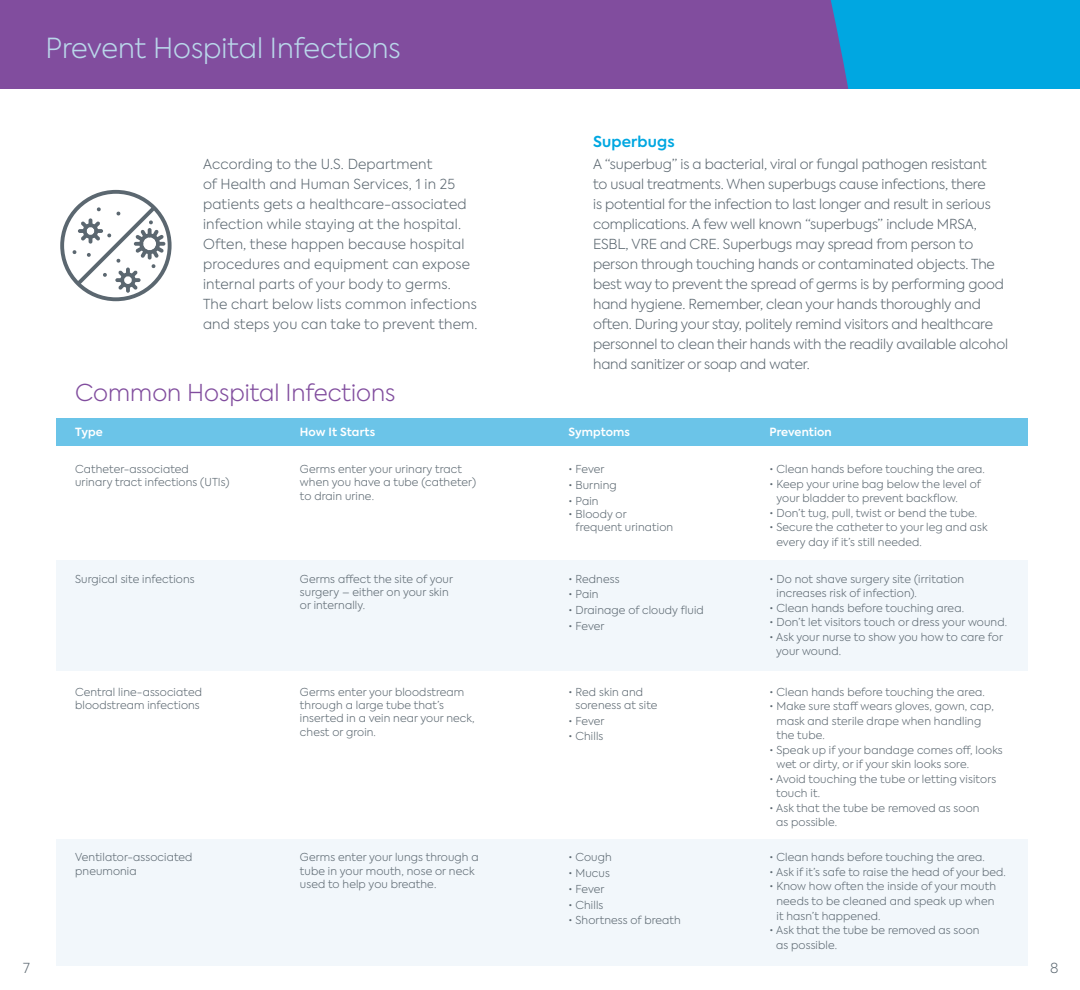
<style>
.page{position:relative;width:1080px;height:990px;background:#fff}
.page>*{position:absolute;margin:0;border:0;box-sizing:border-box;transform-origin:0 0}
.t1{font:300 27.5px "Axiforma";color:#b9d7ea}
.t2{font:300 23.12px "Axiforma";color:#814d9e}
.t3{font:600 15px "Axiforma";letter-spacing:.01em;color:#00a7e1}
.t4{font:300 13.75px/20px "Axiforma";letter-spacing:-.01em;color:#5b6770}
.t5{font:300 13.75px/20px "Axiforma";letter-spacing:.01em;color:#5b6770}
.t6{font:600 11.25px "Axiforma";letter-spacing:.01em;color:#fff}
.t7{font:300 10.88px/13.4px "Axiforma";letter-spacing:.01em;color:#5b6770}
</style>
<div class="page">
<div style="left:895px;top:0;width:185px;height:88px;background:#00a7e1"></div>
<div style="left:0;top:0;width:895px;height:88px;background:#814d9e"></div>
<div style="left:57px;top:839px;width:971px;height:126px;background:#f2f7fb"></div>
<div style="left:57px;top:560px;width:971px;height:111px;background:#f2f7fb"></div>
<div style="left:57px;top:418px;width:971px;height:28px;background:#6bc4e8"></div>
<svg style="left:60px;top:190px;width:112px;height:111px"></svg>
<h1 class="t1" style="left:46px;top:30px;width:357px">Prevent Hospital Infections</h1>
<p class="t5" style="left:203px;top:154px;width:276px">According to the U.S. Department<br>of Health and Human Services, 1 in 25 patients gets a healthcare-associated infection while staying at the hospital.<br>Often, these happen because hospital procedures and equipment can expose internal parts of your body to germs.<br>The chart below lists common infections and steps you can take to prevent them.</p>
<h2 class="t2" style="left:75px;top:377px;width:322px">Common Hospital Infections</h2>
<p class="t6" style="left:75px;top:425px;width:29px">Type</p>
<p class="t6" style="left:300px;top:425px;width:77px">How It Starts</p>
<p class="t7" style="left:75px;top:462px;width:156px">Catheter-associated<br>urinary tract infections (UTIs)</p>
<p class="t7" style="left:300px;top:462px;width:178px">Germs enter your urinary tract when you have a tube (catheter) to drain urine.</p>
<h3 class="t3" style="left:593px;top:131px;width:83px">Superbugs</h3>
<p class="t4" style="left:593px;top:154px;width:417px">A “superbug” is a bacterial, viral or fungal pathogen resistant<br>to usual treatments. When superbugs cause infections, there<br>is potential for the infection to last longer and result in serious complications. A few well known “superbugs” include MRSA, ESBL, VRE and CRE. Superbugs may spread from person to person through touching hands or contaminated objects. The best way to prevent the spread of germs is by performing good hand hygiene. Remember, clean your hands thoroughly and often. During your stay, politely remind visitors and healthcare personnel to clean their hands with the readily available alcohol hand sanitizer or soap and water.</p>
<p class="t6" style="left:569px;top:425px;width:63px">Symptoms</p>
<p class="t6" style="left:770px;top:425px;width:64px">Prevention</p>
<p class="t7" style="left:569px;top:462px;width:38px">• Fever</p>
<p class="t7" style="left:569px;top:478px;width:50px">• Burning</p>
<p class="t7" style="left:569px;top:494px;width:32px">• Pain</p>
<p class="t7" style="left:575px;top:507px;width:99px;text-indent:-7px">• Bloody or frequent urination</p>
<p class="t7" style="left:770px;top:462px;width:217px">• Clean hands before touching the area.</p>
<p class="t7" style="left:776px;top:476px;width:206px;line-height:14.5px;text-indent:-7px">• Keep your urine bag below the level of your bladder to prevent backflow.</p>
<p class="t7" style="left:770px;top:506px;width:209px">• Don’t tug, pull, twist or bend the tube.</p>
<p class="t7" style="left:776px;top:520px;width:213px;line-height:14.5px;text-indent:-7px">• Secure the catheter to your leg and ask every day if it’s still needed.</p>
<p class="t7" style="left:75px;top:572px;width:121px">Surgical site infections</p>
<p class="t7" style="left:300px;top:572px;width:155px">Germs affect the site of your surgery – either on your skin or internally.</p>
<p class="t7" style="left:569px;top:572px;width:52px">• Redness</p>
<p class="t7" style="left:569px;top:588px;width:32px">• Pain</p>
<p class="t7" style="left:569px;top:604px;width:137px">• Drainage of cloudy fluid</p>
<p class="t7" style="left:569px;top:619px;width:38px">• Fever</p>
<p class="t7" style="left:75px;top:685px;width:128px">Central line-associated bloodstream infections</p>
<p class="t7" style="left:300px;top:685px;width:176px">Germs enter your bloodstream through a large tube that’s inserted in a vein near your neck, chest or groin.</p>
<p class="t7" style="left:575px;top:685px;width:84px;text-indent:-7px">• Red skin and soreness at site</p>
<p class="t7" style="left:569px;top:714px;width:38px">• Fever</p>
<p class="t7" style="left:569px;top:730px;width:36px">• Chills</p>
<p class="t7" style="left:75px;top:851px;width:119px">Ventilator-associated pneumonia</p>
<p class="t7" style="left:300px;top:851px;width:180px">Germs enter your lungs through a tube in your mouth, nose or neck used to help you breathe.</p>
<p class="t7" style="left:569px;top:851px;width:45px">• Cough</p>
<p class="t7" style="left:569px;top:866px;width:43px">• Mucus</p>
<p class="t7" style="left:569px;top:882px;width:38px">• Fever</p>
<p class="t7" style="left:569px;top:898px;width:36px">• Chills</p>
<p class="t7" style="left:569px;top:914px;width:114px">• Shortness of breath</p>
<p class="t7" style="left:776px;top:571px;width:189px;line-height:14.5px;text-indent:-7px">• Do not shave surgery site (irritation increases risk of infection).</p>
<p class="t7" style="left:770px;top:601px;width:196px">• Clean hands before touching area.</p>
<p class="t7" style="left:770px;top:616px;width:239px">• Don’t let visitors touch or dress your wound.</p>
<p class="t7" style="left:776px;top:630px;width:228px;line-height:14.5px;text-indent:-7px">• Ask your nurse to show you how to care for your wound.</p>
<p class="t7" style="left:770px;top:685px;width:217px">• Clean hands before touching the area.</p>
<p class="t7" style="left:776px;top:699px;width:219px;line-height:14.5px;text-indent:-7px">• Make sure staff wears gloves, gown, cap, mask and sterile drape when handling the tube.</p>
<p class="t7" style="left:776px;top:743px;width:228px;line-height:14.5px;text-indent:-7px">• Speak up if your bandage comes off, looks wet or dirty, or if your skin looks sore.</p>
<p class="t7" style="left:776px;top:772px;width:221px;line-height:14.5px;text-indent:-7px">• Avoid touching the tube or letting visitors touch it.</p>
<p class="t7" style="left:776px;top:801px;width:205px;line-height:14.6px;text-indent:-7px">• Ask that the tube be removed as soon as possible.</p>
<p class="t7" style="left:770px;top:851px;width:217px">• Clean hands before touching the area.</p>
<p class="t7" style="left:770px;top:865px;width:238px">• Ask if it’s safe to raise the head of your bed.</p>
<p class="t7" style="left:776px;top:879px;width:221px;line-height:14.6px;text-indent:-7px">• Know how often the inside of your mouth needs to be cleaned and speak up when it hasn’t happened.</p>
<p class="t7" style="left:776px;top:923px;width:205px;line-height:14.5px;text-indent:-7px">• Ask that the tube be removed as soon as possible.</p>
<p class="t4" style="left:23px;top:958px;width:8px">7</p>
<p class="t4" style="left:1050px;top:958px;width:10px">8</p>
</div>
